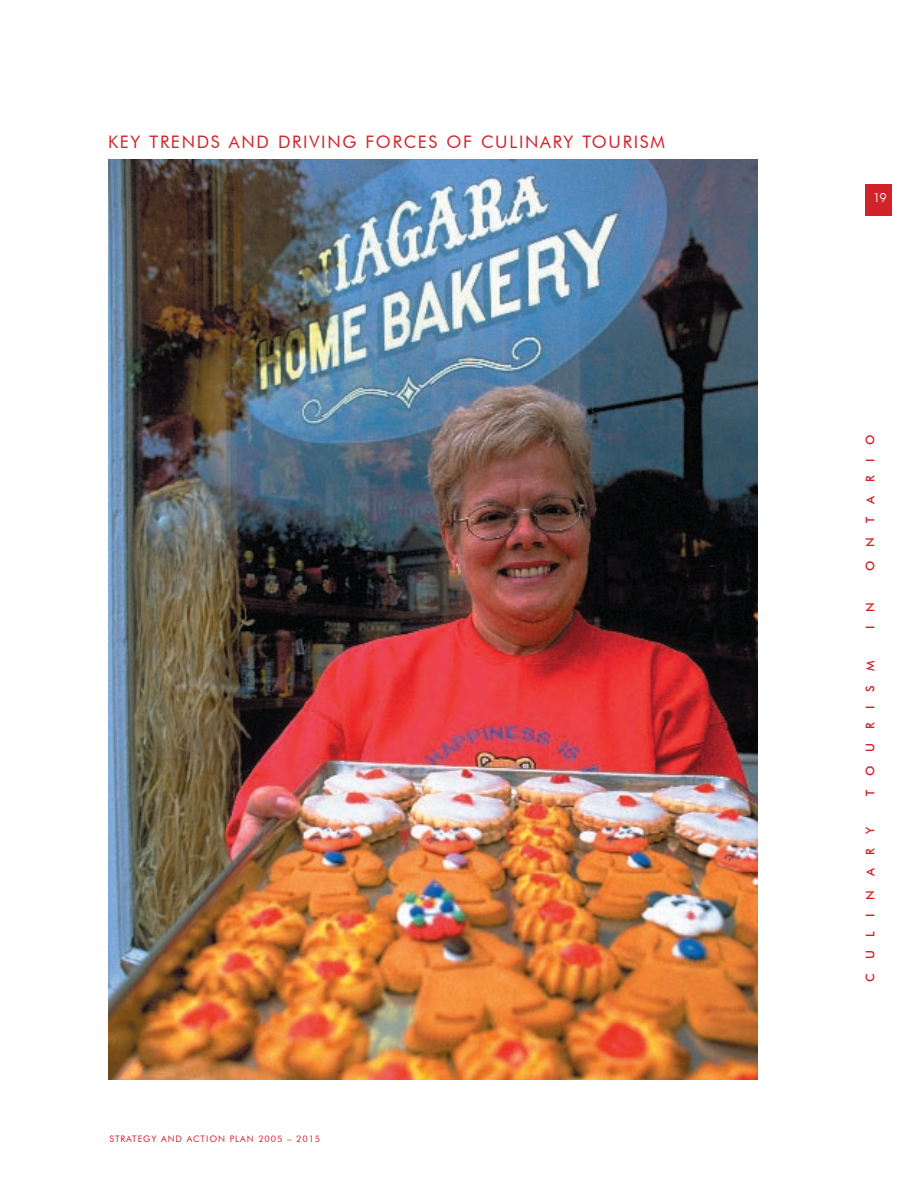
<style>
.page{position:relative;width:918px;height:1188px;background:#fff}
.page>*{position:absolute;margin:0;border:0;box-sizing:border-box;transform-origin:0 0}
.t1{font:17.25px "Futura BT";letter-spacing:.1em;color:#d1232a}
.t2{font:500 12px "Futura BT";letter-spacing:1.15em;color:#d1232a}
.t3{font:12px "Moderne";color:#fff}
.t4{font:9px "Futura BT";letter-spacing:.1em;color:#d1232a}
</style>
<div class="page">
<div style="left:866px;top:184px;width:26px;height:31px;background:#d1232a"></div>
<img style="left:108px;top:159px;width:650px;height:921px">
<p class="t1" style="left:108px;top:131px;width:558px">KEY TRENDS AND DRIVING FORCES OF CULINARY TOURISM</p>
<p class="t4" style="left:110px;top:1133px;width:212px">STRATEGY AND ACTION PLAN 2005 – 2015</p>
<p class="t3" style="left:873px;top:190px;width:15px">19</p>
<p class="t2" style="left:863px;top:571px;width:138px;rotate:-90deg">ONTARIO</p>
<p class="t2" style="left:863px;top:629px;width:28px;rotate:-90deg">I N</p>
<p class="t2" style="left:863px;top:796px;width:136px;rotate:-90deg">TOURISM</p>
<p class="t2" style="left:863px;top:982px;width:156px;rotate:-90deg">CULINARY</p>
</div>
